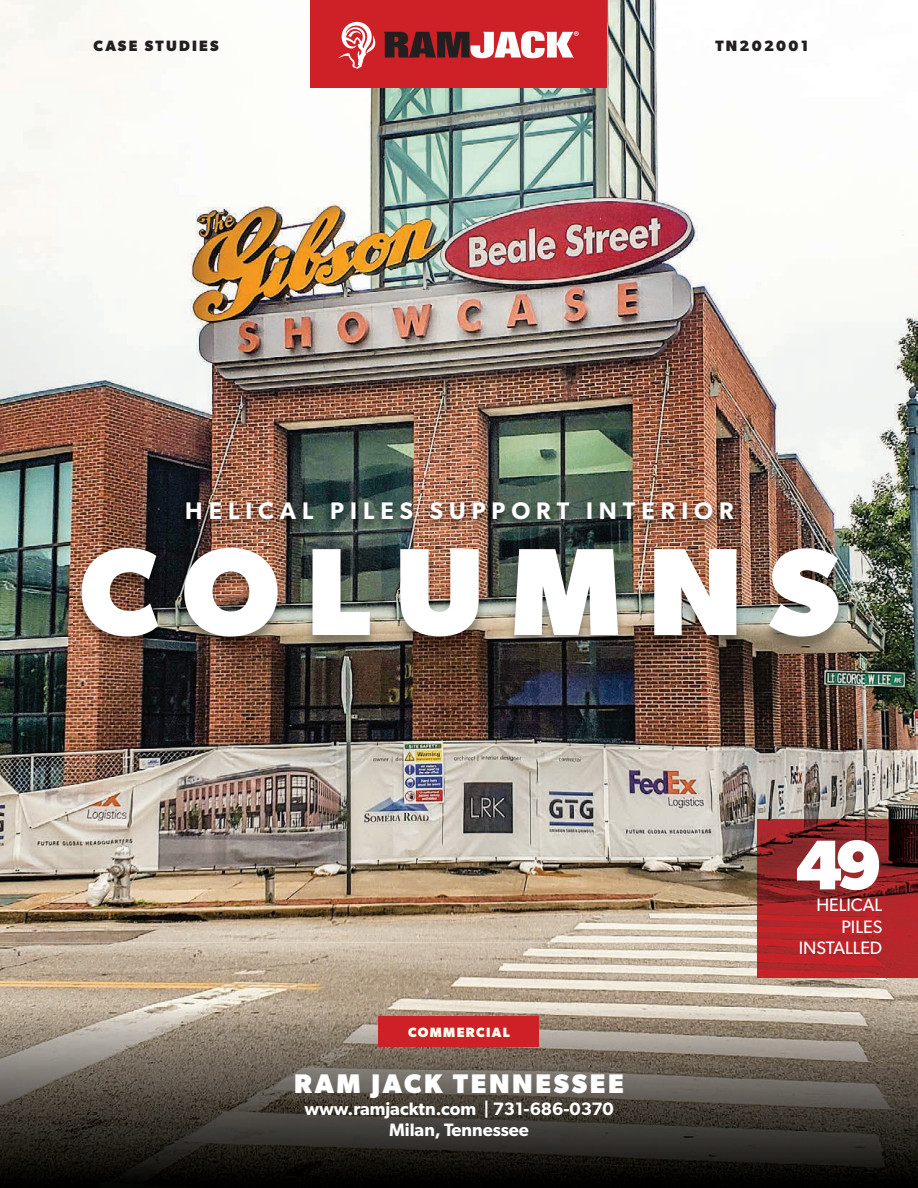
<style>
.page{position:relative;width:918px;height:1188px;background:#fff}
.page>*{position:absolute;margin:0;border:0;box-sizing:border-box;transform-origin:0 0}
.t1{font:700 124.5px "Gibson";letter-spacing:.21em;color:#fff}
.t2{font:700 70.5px "Gibson";color:#fff}
.t3{font:700 27px "Gibson";letter-spacing:.1em;color:#fff}
.t4{font:600 24px "Gibson";letter-spacing:.25em;color:#fff}
.t5{font:600 18px/21.6px "Gibson";color:#fff;text-align:center}
.t6{font:18px/21.6px "Gibson";color:#fff;text-align:right}
.t7{font:700 15px "Gibson";letter-spacing:.15em;color:#231f20}
.t8{font:14.25px "Myriad Pro";color:#fefefe}
.t9{font:700 13.5px "Gibson";letter-spacing:.1em;color:#fbfcec}
</style>
<div class="page">
<img style="left:0;top:0;width:918px;height:1188px">
<div style="left:379px;top:1016px;width:160px;height:31px;background:#cd2027"></div>
<img style="left:758px;top:820px;width:160px;height:158px">
<img style="left:74px;top:549px;width:772px;height:104px">
<img style="left:179px;top:499px;width:561px;height:32px">
<div style="left:311px;top:0;width:296px;height:88px;background:#cd2027"></div>
<svg style="left:338px;top:22px;width:37px;height:47px"></svg>
<svg style="left:383px;top:31px;width:191px;height:27px"></svg>
<p class="t8" style="left:574px;top:28px;width:7px">®</p>
<p class="t7" style="left:94px;top:37px;width:127px">CASE STUDIES</p>
<p class="t7" style="left:715px;top:37px;width:94px">TN202001</p>
<h3 class="t4" style="left:185px;top:496px;width:550px">HELICAL PILES SUPPORT INTERIOR</h3>
<h1 class="t1" style="left:79px;top:518px;width:762px">COLUMNS</h1>
<p class="t9" style="left:408px;top:1024px;width:103px">COMMERCIAL</p>
<h3 class="t3" style="left:294px;top:1068px;width:331px">RAM JACK TENNESSEE</h3>
<p class="t5" style="left:304px;top:1097px;width:311px">www.ramjacktn.com | 731-686-0370<br>Milan, Tennessee</p>
<h2 class="t2" style="left:796px;top:823px;width:88px">49</h2>
<p class="t6" style="left:799px;top:894px;width:85px">HELICAL<br>PILES<br>INSTALLED</p>
</div>
